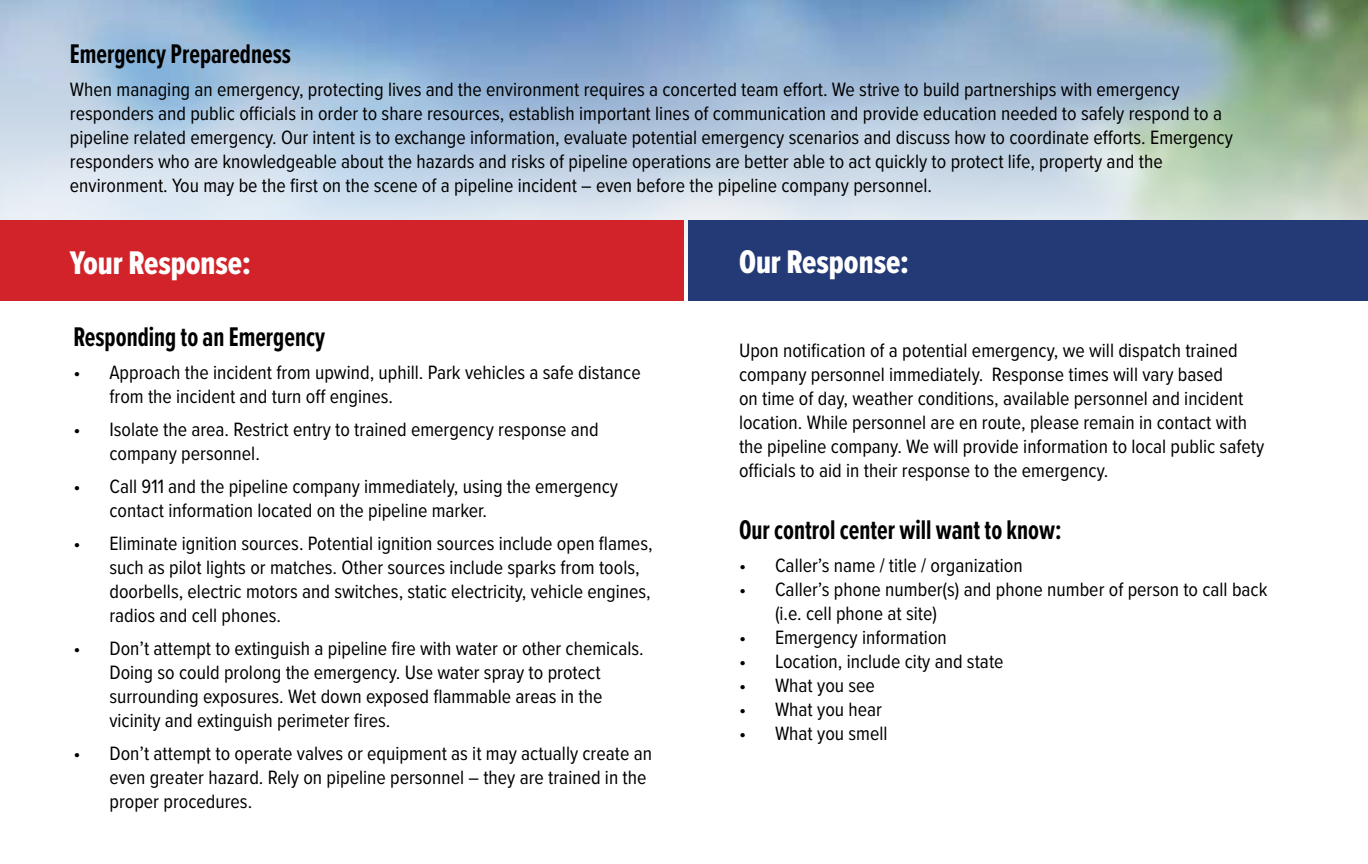
<style>
.page{position:relative;width:1368px;height:864px;background:#fff}
.page>*{position:absolute;margin:0;border:0;box-sizing:border-box;transform-origin:0 0}
.t1{font:34px "Proxima Nova Ex Cn Extrabld";color:#fff}
.t2{font:700 28px "Proxima Nova Ex Cn";color:#000;scale:.94 1}
.t3{font:20px/24px "Proxima Nova Cond";color:#000}
</style>
<div class="page">
<img style="left:0;top:0;width:1368px;height:247px">
<div style="left:0;top:220px;width:684px;height:81px;background:#d2232a"></div>
<div style="left:688px;top:220px;width:680px;height:81px;background:#243a76"></div>
<h2 class="t2" style="left:70px;top:34px;width:236px">Emergency Preparedness</h2>
<p class="t3" style="left:70px;top:77px;width:1164px">When managing an emergency, protecting lives and the environment requires a concerted team effort. We strive to build partnerships with emergency responders and public officials in order to share resources, establish important lines of communication and provide education needed to safely respond to a pipeline related emergency. Our intent is to exchange information, evaluate potential emergency scenarios and discuss how to coordinate efforts. Emergency responders who are knowledgeable about the hazards and risks of pipeline operations are better able to act quickly to protect life, property and the environment. You may be the first on the scene of a pipeline incident – even before the pipeline company personnel.</p>
<h1 class="t1" style="left:70px;top:238px;width:183px">Your Response:</h1>
<h1 class="t1" style="left:739px;top:237px;width:172px">Our Response:</h1>
<h2 class="t2" style="left:73px;top:316px;width:269px">Responding to an Emergency</h2>
<p class="t3" style="left:109px;top:360px;width:533px;text-indent:-36px">• Approach the incident from upwind, uphill. Park vehicles a safe distance from the incident and turn off engines.</p>
<p class="t3" style="left:109px;top:417px;width:491px;text-indent:-36px">• Isolate the area. Restrict entry to trained emergency response and company personnel.</p>
<p class="t3" style="left:109px;top:474px;width:510px;text-indent:-36px">• Call 911 and the pipeline company immediately, using the emergency contact information located on the pipeline marker.</p>
<p class="t3" style="left:109px;top:531px;width:545px;text-indent:-36px">• Eliminate ignition sources. Potential ignition sources include open flames, such as pilot lights or matches. Other sources include sparks from tools, doorbells, electric motors and switches, static electricity, vehicle engines, radios and cell phones.</p>
<p class="t3" style="left:109px;top:636px;width:536px;text-indent:-36px">• Don’t attempt to extinguish a pipeline fire with water or other chemicals.<br>Doing so could prolong the emergency. Use water spray to protect surrounding exposures. Wet down exposed flammable areas in the vicinity and extinguish perimeter fires.</p>
<p class="t3" style="left:109px;top:741px;width:544px;text-indent:-36px">• Don’t attempt to operate valves or equipment as it may actually create an even greater hazard. Rely on pipeline personnel – they are trained in the proper procedures.</p>
<p class="t3" style="left:739px;top:338px;width:527px">Upon notification of a potential emergency, we will dispatch trained company personnel immediately. Response times will vary based<br>on time of day, weather conditions, available personnel and incident location. While personnel are en route, please remain in contact with the pipeline company. We will provide information to local public safety officials to aid in their response to the emergency.</p>
<h2 class="t2" style="left:739px;top:509px;width:345px">Our control center will want to know:</h2>
<p class="t3" style="left:739px;top:553px;width:285px">• Caller’s name / title / organization</p>
<p class="t3" style="left:775px;top:577px;width:494px;text-indent:-36px">• Caller’s phone number(s) and phone number of person to call back (i.e. cell phone at site)</p>
<p class="t3" style="left:739px;top:625px;width:209px">• Emergency information</p>
<p class="t3" style="left:739px;top:649px;width:266px">• Location, include city and state</p>
<p class="t3" style="left:739px;top:673px;width:137px">• What you see</p>
<p class="t3" style="left:739px;top:697px;width:144px">• What you hear</p>
<p class="t3" style="left:739px;top:721px;width:150px">• What you smell</p>
</div>
